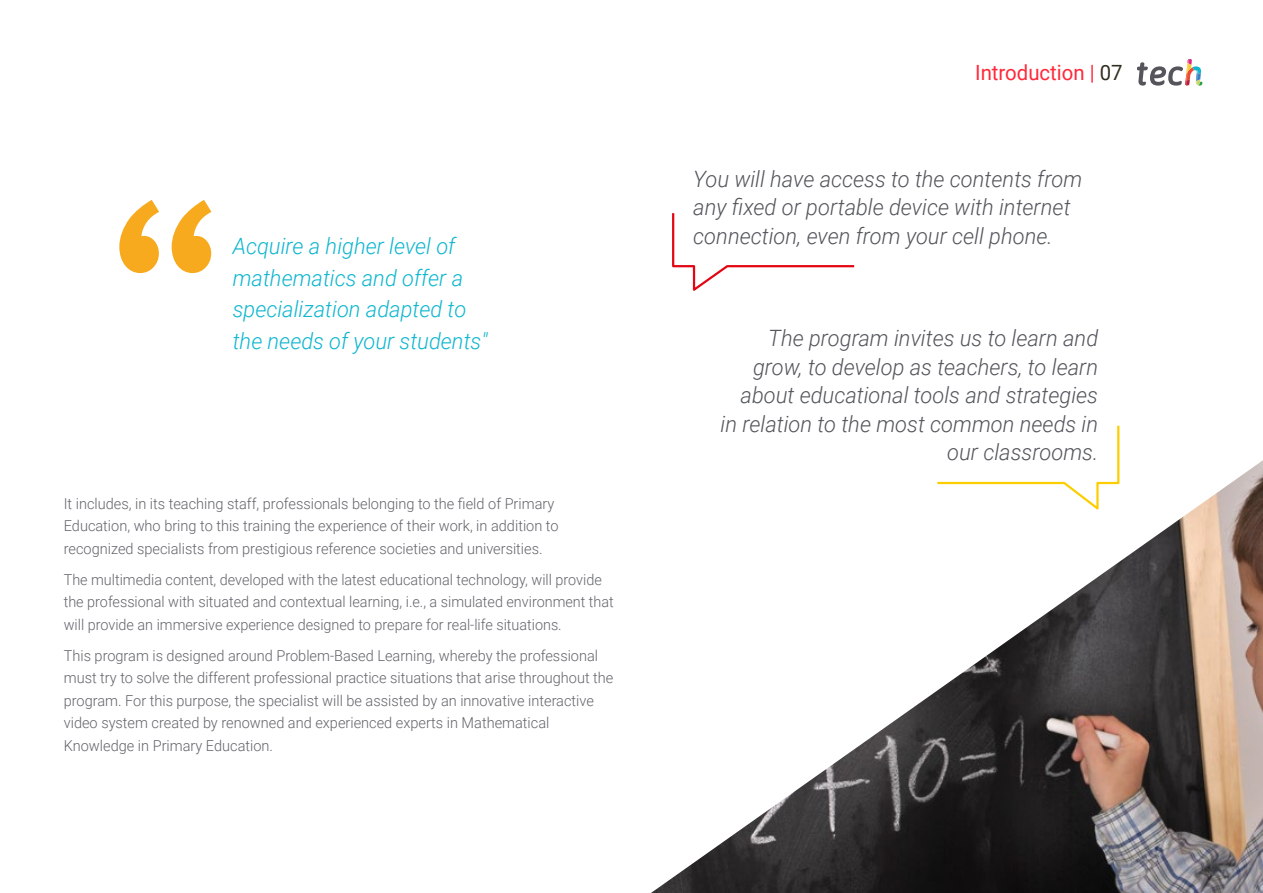
<style>
.page{position:relative;width:1263px;height:893px;background:#fff}
.page>*{position:absolute;margin:0;border:0;box-sizing:border-box;transform-origin:0 0}
.t1{font:italic 300 22.5px/28.5px "Roboto";color:#52555b;text-align:right}
.t2{font:italic 300 22.5px/31.5px "Roboto";color:#0fb6cf}
.t3{font:21px "Roboto";color:#ff293a}
.t4{font:300 15px/22.5px "Roboto";color:#61646a}
.t5{font:300 15px/22.5px "Roboto";color:#61646a;scale:.96 1}
.s1{color:#312e20}
</style>
<div class="page">
<svg style="left:119px;top:200px;width:92px;height:73px"></svg>
<svg style="left:1117px;top:425px;width:3px;height:35px"></svg>
<svg style="left:672px;top:213px;width:183px;height:78px"></svg>
<img style="left:651px;top:460px;width:612px;height:433px">
<svg style="left:1137px;top:59px;width:65px;height:27px"></svg>
<h1 class="t2" style="left:233px;top:230px;width:256px">Acquire a higher level of mathematics and offer a specialization adapted to the needs of your students"</h1>
<p class="t4" style="left:64px;top:492px;width:496px">It includes, in its teaching staff, professionals belonging to the field of Primary<br>Education, who bring to this training the experience of their work, in addition to recognized specialists from prestigious reference societies and universities.</p>
<p class="t5" style="left:64px;top:568px;width:574px">The multimedia content, developed with the latest educational technology, will provide the professional with situated and contextual learning, i.e., a simulated environment that will provide an immersive experience designed to prepare for real-life situations.</p>
<p class="t4" style="left:64px;top:644px;width:551px">This program is designed around Problem-Based Learning, whereby the professional must try to solve the different professional practice situations that arise throughout the program. For this purpose, the specialist will be assisted by an innovative interactive video system created by renowned and experienced experts in Mathematical Knowledge in Primary Education.</p>
<h2 class="t3" style="left:975px;top:57px;width:149px">Introduction | <span class="s1">07</span></h2>
<h1 class="t1" style="left:693px;top:164px;width:390px;text-align:left">You will have access to the contents from any fixed or portable device with internet connection, even from your cell phone.</h1>
<h1 class="t1" style="left:720px;top:323px;width:379px">The program invites us to learn and grow, to develop as teachers, to learn about educational tools and strategies in relation to the most common needs in our classrooms.</h1>
</div>
